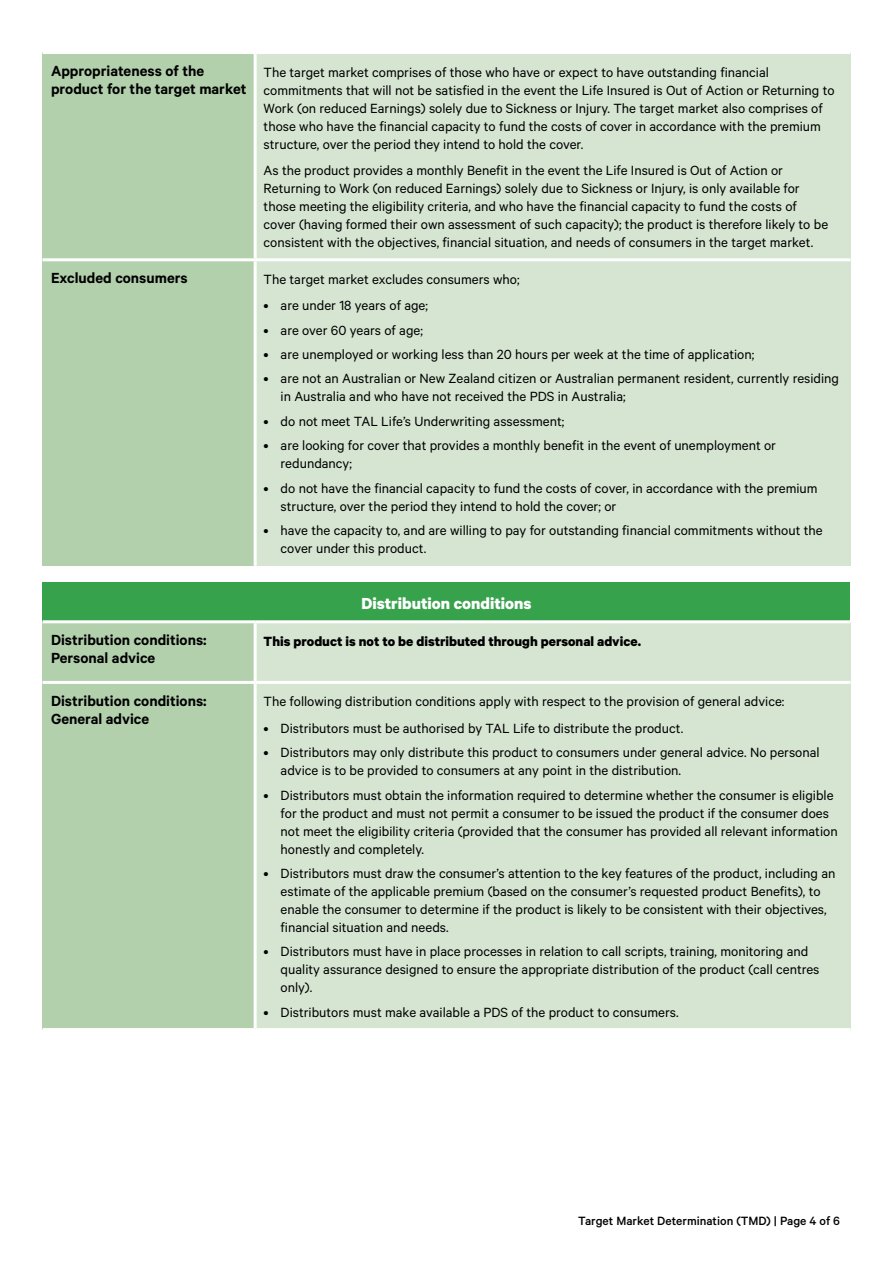
<style>
.page{position:relative;width:893px;height:1263px;background:#fff}
.page>*{position:absolute;margin:0;border:0;box-sizing:border-box;transform-origin:0 0}
.t1{font:700 18px "Calibre";color:#fff}
.t2{font:600 16.5px/18px "Calibre";color:#000}
.t3{font:15px/18px "Calibre";color:#000}
.t4{font:700 15px "Calibre";color:#000}
.t5{font:500 13.5px "Calibre";color:#000}
</style>
<div class="page">
<div style="left:43px;top:53px;width:212px;height:207px;background:#b2d0ac"></div>
<div style="left:255px;top:53px;width:595px;height:207px;background:#d6e5d2"></div>
<div style="left:43px;top:260px;width:212px;height:306px;background:#b2d0ac"></div>
<div style="left:255px;top:260px;width:595px;height:306px;background:#d6e5d2"></div>
<hr style="left:43px;top:51px;width:212px;height:3px;background:#fff">
<hr style="left:255px;top:51px;width:595px;height:3px;background:#fff">
<hr style="left:254px;top:54px;width:3px;height:204px;background:#fff">
<hr style="left:43px;top:258px;width:212px;height:3px;background:#fff">
<hr style="left:255px;top:258px;width:595px;height:3px;background:#fff">
<hr style="left:254px;top:261px;width:3px;height:305px;background:#fff">
<div style="left:43px;top:583px;width:807px;height:39px;background:#37a24c"></div>
<div style="left:43px;top:622px;width:212px;height:60px;background:#b2d0ac"></div>
<div style="left:255px;top:622px;width:595px;height:60px;background:#d6e5d2"></div>
<div style="left:43px;top:682px;width:212px;height:347px;background:#b2d0ac"></div>
<div style="left:255px;top:682px;width:595px;height:347px;background:#d6e5d2"></div>
<hr style="left:254px;top:623px;width:3px;height:58px;background:#fff">
<hr style="left:43px;top:681px;width:212px;height:3px;background:#fff">
<hr style="left:255px;top:681px;width:595px;height:3px;background:#fff">
<hr style="left:254px;top:684px;width:3px;height:344px;background:#fff">
<hr style="left:43px;top:1028px;width:212px;height:3px;background:#fff">
<hr style="left:255px;top:1028px;width:595px;height:3px;background:#fff">
<hr style="left:43px;top:620px;width:212px;height:3px;background:#fff">
<hr style="left:255px;top:620px;width:595px;height:3px;background:#fff">
<p class="t2" style="left:51px;top:61px;width:197px">Appropriateness of the product for the target market</p>
<p class="t3" style="left:264px;top:62px;width:572px">The target market comprises of those who have or expect to have outstanding financial commitments that will not be satisfied in the event the Life Insured is Out of Action or Returning to Work (on reduced Earnings) solely due to Sickness or Injury. The target market also comprises of those who have the financial capacity to fund the costs of cover in accordance with the premium structure, over the period they intend to hold the cover.</p>
<p class="t3" style="left:264px;top:161px;width:566px">As the product provides a monthly Benefit in the event the Life Insured is Out of Action or Returning to Work (on reduced Earnings) solely due to Sickness or Injury, is only available for those meeting the eligibility criteria, and who have the financial capacity to fund the costs of cover (having formed their own assessment of such capacity); the product is therefore likely to be consistent with the objectives, financial situation, and needs of consumers in the target market.</p>
<p class="t2" style="left:51px;top:269px;width:138px">Excluded consumers</p>
<p class="t3" style="left:264px;top:270px;width:257px">The target market excludes consumers who;</p>
<p class="t3" style="left:264px;top:296px;width:166px">• are under 18 years of age;</p>
<p class="t3" style="left:264px;top:320px;width:161px">• are over 60 years of age;</p>
<p class="t3" style="left:264px;top:345px;width:492px">• are unemployed or working less than 20 hours per week at the time of application;</p>
<p class="t3" style="left:281px;top:369px;width:560px;text-indent:-17px">• are not an Australian or New Zealand citizen or Australian permanent resident, currently residing in Australia and who have not received the PDS in Australia;</p>
<p class="t3" style="left:264px;top:412px;width:302px">• do not meet TAL Life’s Underwriting assessment;</p>
<p class="t3" style="left:281px;top:436px;width:497px;text-indent:-17px">• are looking for cover that provides a monthly benefit in the event of unemployment or redundancy;</p>
<p class="t3" style="left:281px;top:478px;width:538px;text-indent:-17px">• do not have the financial capacity to fund the costs of cover, in accordance with the premium structure, over the period they intend to hold the cover; or</p>
<p class="t3" style="left:281px;top:521px;width:544px;text-indent:-17px">• have the capacity to, and are willing to pay for outstanding financial commitments without the cover under this product.</p>
<p class="t1" style="left:361px;top:592px;width:172px">Distribution conditions</p>
<p class="t2" style="left:51px;top:631px;width:157px">Distribution conditions:<br>Personal advice</p>
<p class="t4" style="left:264px;top:632px;width:379px">This product is not to be distributed through personal advice.</p>
<p class="t2" style="left:51px;top:691px;width:157px">Distribution conditions:<br>General advice</p>
<p class="t3" style="left:264px;top:692px;width:522px">The following distribution conditions apply with respect to the provision of general advice:</p>
<p class="t3" style="left:264px;top:719px;width:421px">• Distributors must be authorised by TAL Life to distribute the product.</p>
<p class="t3" style="left:281px;top:743px;width:540px;text-indent:-17px">• Distributors may only distribute this product to consumers under general advice. No personal advice is to be provided to consumers at any point in the distribution.</p>
<p class="t3" style="left:281px;top:785px;width:558px;text-indent:-17px">• Distributors must obtain the information required to determine whether the consumer is eligible for the product and must not permit a consumer to be issued the product if the consumer does not meet the eligibility criteria (provided that the consumer has provided all relevant information honestly and completely.</p>
<p class="t3" style="left:281px;top:864px;width:556px;text-indent:-17px">• Distributors must draw the consumer’s attention to the key features of the product, including an estimate of the applicable premium (based on the consumer’s requested product Benefits), to enable the consumer to determine if the product is likely to be consistent with their objectives, financial situation and needs.</p>
<p class="t3" style="left:281px;top:942px;width:540px;text-indent:-17px">• Distributors must have in place processes in relation to call scripts, training, monitoring and quality assurance designed to ensure the appropriate distribution of the product (call centres only).</p>
<p class="t3" style="left:264px;top:1003px;width:416px">• Distributors must make available a PDS of the product to consumers.</p>
<p class="t5" style="left:578px;top:1213px;width:263px">Target Market Determination (TMD) | Page 4 of 6</p>
</div>
